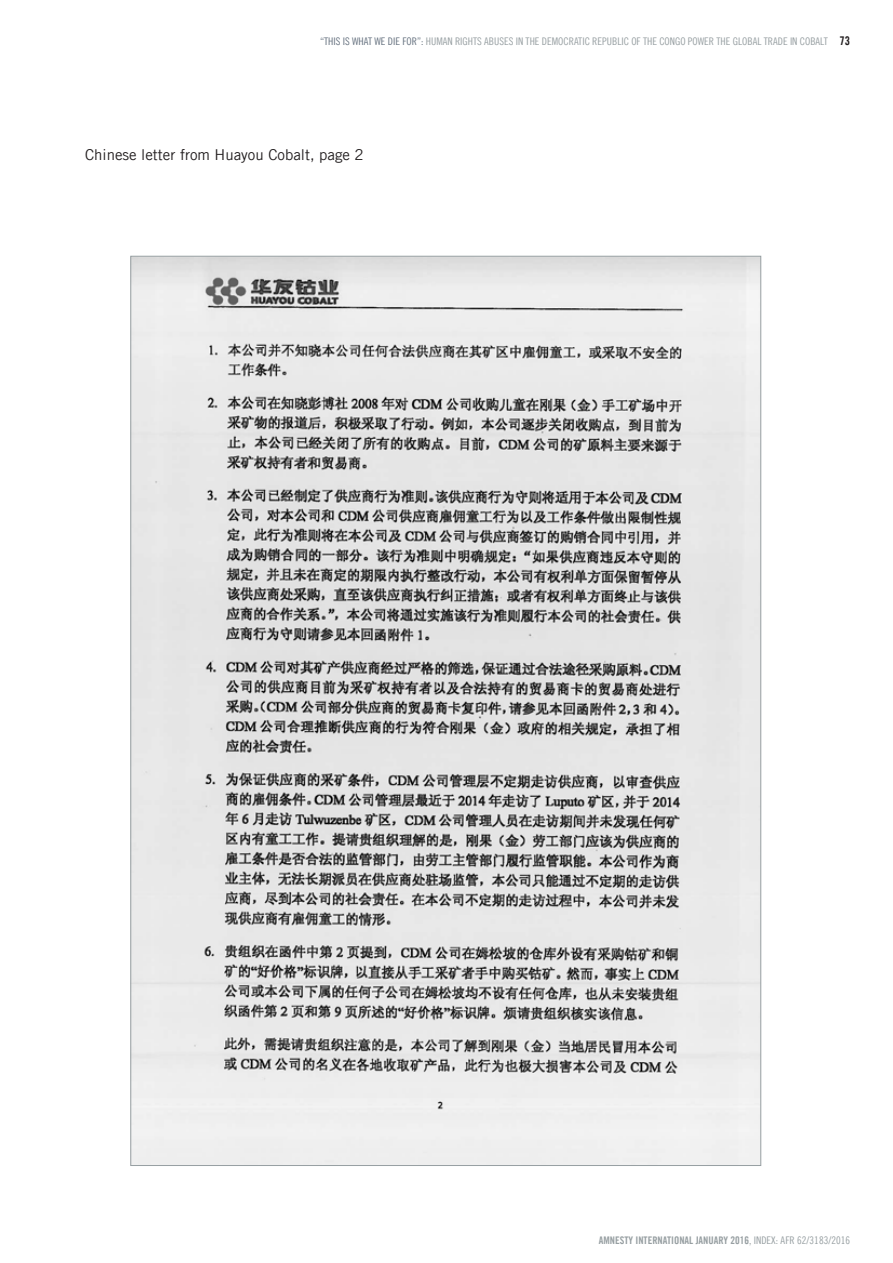
<style>
.page{position:relative;width:893px;height:1263px;background:#fff}
.page>*{position:absolute;margin:0;border:0;box-sizing:border-box;transform-origin:0 0}
.t1{font:15px "Amnesty Trade Gothic";color:#231f20}
.t2{font:10.5px "Amnesty Trade Gothic Cn 18";color:#979fa2}
.t3{font:10.5px "Amnesty Trade Gothic Bd Cn 20";color:#979fa2}
.s1{color:#65717f}
.s2{font-family:"Amnesty Trade Gothic Bd Cn 20";font-size:12px;color:#231f20}
.s3{font-family:"Amnesty Trade Gothic Cn 18"}
</style>
<div class="page">
<img style="left:132px;top:258px;width:627px;height:906px">
<p class="t2" style="left:320px;top:35px;width:532px"><span class="s1">“THIS IS WHAT WE DIE FOR”:</span> HUMAN RIGHTS ABUSES IN THE DEMOCRATIC REPUBLIC OF THE CONGO POWER THE GLOBAL TRADE IN COBALT <span class="s2">73</span></p>
<p class="t1" style="left:85px;top:145px;width:280px">Chinese letter from Huayou Cobalt, page 2</p>
<p class="t3" style="left:599px;top:1233px;width:253px">AMNESTY INTERNATIONAL JANUARY 2016<span class="s3">, INDEX: AFR 62/3183/2016</span></p>
</div>
